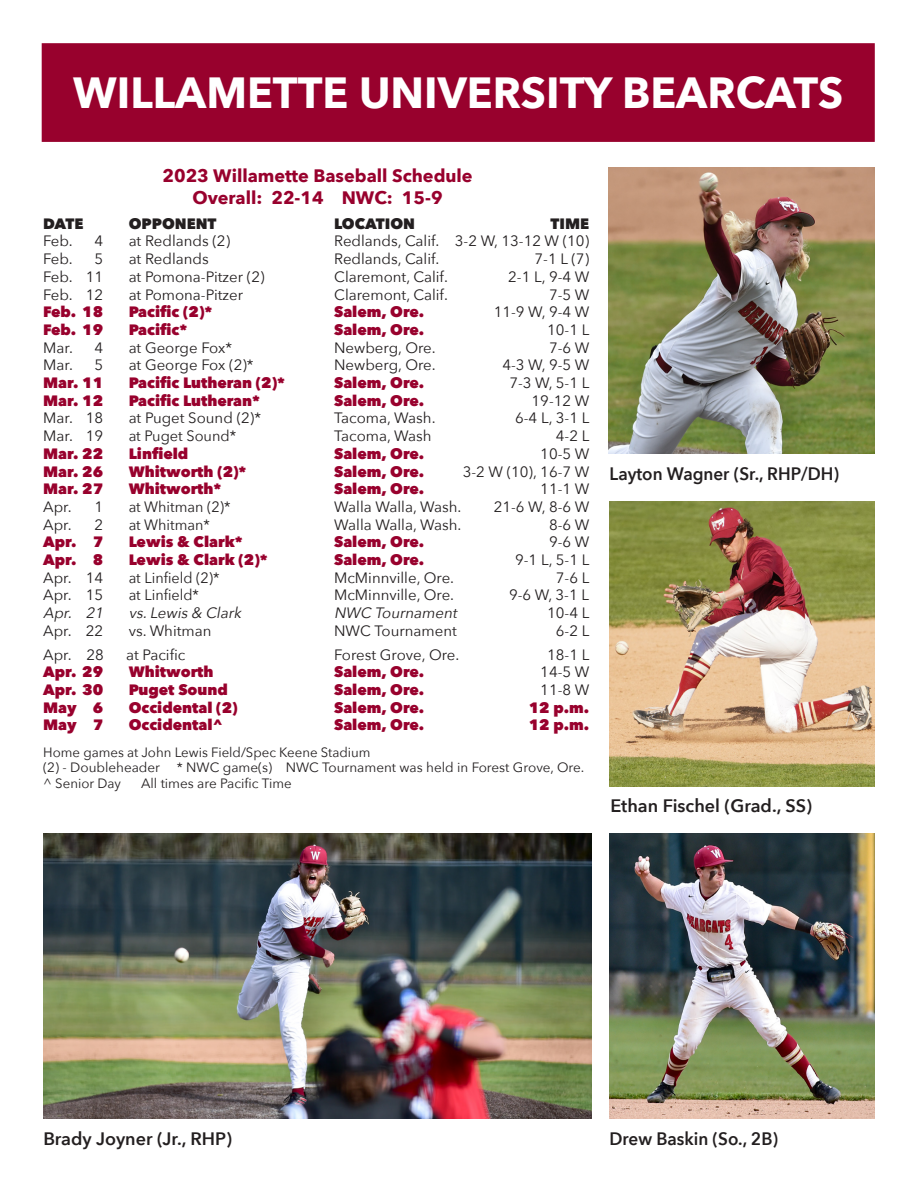
<style>
.page{position:relative;width:918px;height:1188px;background:#fff}
.page>*{position:absolute;margin:0;border:0;box-sizing:border-box;transform-origin:0 0}
.t1{font:700 43.5px "Avenir Next";color:#fff}
.t2{font:700 18px/21.6px "Avenir Next";color:#98012d;text-align:center}
.t3{font:600 18px "Avenir Next";color:#231f20}
.t4{font:600 18px "Avenir Next";color:#231f20;scale:.95 1}
.t5{font:15px "Avenir Next";color:#231f20}
.t6{font:800 15px "Avenir Next";color:#98012d}
.t7{font:15px "Avenir Next";color:#231f20;scale:.96 1}
.t8{font:italic 15px "Avenir Next";color:#231f20}
.t9{font:800 15px "Avenir Next";color:#231f20}
.t10{font:13.5px "Avenir Next";color:#231f20}
</style>
<div class="page">
<div style="left:42px;top:43px;width:833px;height:99px;background:#98012d;border:2px solid #98012d"></div>
<img style="left:43px;top:834px;width:549px;height:285px">
<img style="left:610px;top:834px;width:265px;height:285px">
<img style="left:609px;top:167px;width:266px;height:287px">
<img style="left:610px;top:501px;width:265px;height:285px">
<p class="t1" style="left:73px;top:55px;width:772px">WILLAMETTE UNIVERSITY BEARCATS</p>
<p class="t2" style="left:162px;top:165px;width:312px">2023 Willamette Baseball Schedule<br>Overall: 22-14 NWC: 15-9</p>
<p class="t9" style="left:43px;top:214px;width:42px">DATE</p>
<p class="t9" style="left:129px;top:214px;width:89px">OPPONENT</p>
<p class="t9" style="left:334px;top:214px;width:82px">LOCATION</p>
<p class="t9" style="left:550px;top:214px;width:40px">TIME</p>
<p class="t5" style="left:43px;top:229px;width:31px">Feb.</p>
<p class="t5" style="left:94px;top:229px;width:10px">4</p>
<p class="t5" style="left:129px;top:229px;width:103px">at Redlands (2)</p>
<p class="t5" style="left:334px;top:229px;width:256px">Redlands, Calif. 3-2 W, 13-12 W (10)</p>
<p class="t5" style="left:43px;top:246px;width:31px">Feb.</p>
<p class="t5" style="left:94px;top:246px;width:10px">5</p>
<p class="t5" style="left:129px;top:246px;width:82px">at Redlands</p>
<p class="t5" style="left:334px;top:246px;width:107px">Redlands, Calif.</p>
<p class="t5" style="left:535px;top:246px;width:56px">7-1 L (7)</p>
<p class="t5" style="left:43px;top:264px;width:61px">Feb. 11</p>
<p class="t5" style="left:129px;top:264px;width:137px">at Pomona-Pitzer (2)</p>
<p class="t5" style="left:334px;top:264px;width:115px">Claremont, Calif.</p>
<p class="t5" style="left:508px;top:264px;width:83px">2-1 L, 9-4 W</p>
<p class="t5" style="left:43px;top:282px;width:61px">Feb. 12</p>
<p class="t5" style="left:129px;top:282px;width:116px">at Pomona-Pitzer</p>
<p class="t5" style="left:334px;top:282px;width:115px">Claremont, Calif.</p>
<p class="t5" style="left:549px;top:282px;width:42px">7-5 W</p>
<p class="t6" style="left:43px;top:303px;width:61px">Feb. 18</p>
<p class="t6" style="left:129px;top:303px;width:85px">Pacific (2)*</p>
<p class="t6" style="left:334px;top:303px;width:92px">Salem, Ore.</p>
<p class="t5" style="left:494px;top:299px;width:97px">11-9 W, 9-4 W</p>
<p class="t6" style="left:43px;top:320px;width:61px">Feb. 19</p>
<p class="t6" style="left:129px;top:320px;width:60px">Pacific*</p>
<p class="t6" style="left:334px;top:320px;width:92px">Salem, Ore.</p>
<p class="t5" style="left:547px;top:317px;width:44px">10-1 L</p>
<p class="t5" style="left:43px;top:335px;width:31px">Mar.</p>
<p class="t5" style="left:95px;top:335px;width:10px">4</p>
<p class="t5" style="left:129px;top:335px;width:105px">at George Fox*</p>
<p class="t5" style="left:334px;top:335px;width:103px">Newberg, Ore.</p>
<p class="t5" style="left:549px;top:335px;width:42px">7-6 W</p>
<p class="t5" style="left:43px;top:352px;width:31px">Mar.</p>
<p class="t5" style="left:95px;top:352px;width:10px">5</p>
<p class="t5" style="left:129px;top:352px;width:126px">at George Fox (2)*</p>
<p class="t5" style="left:334px;top:352px;width:103px">Newberg, Ore.</p>
<p class="t5" style="left:502px;top:352px;width:88px">4-3 W, 9-5 W</p>
<p class="t6" style="left:43px;top:373px;width:61px">Mar. 11</p>
<p class="t6" style="left:129px;top:373px;width:158px">Pacific Lutheran (2)*</p>
<p class="t6" style="left:334px;top:373px;width:92px">Salem, Ore.</p>
<p class="t5" style="left:509px;top:370px;width:82px">7-3 W, 5-1 L</p>
<p class="t6" style="left:43px;top:391px;width:61px">Mar. 12</p>
<p class="t6" style="left:129px;top:391px;width:133px">Pacific Lutheran*</p>
<p class="t6" style="left:334px;top:391px;width:92px">Salem, Ore.</p>
<p class="t5" style="left:532px;top:388px;width:59px">19-12 W</p>
<p class="t5" style="left:43px;top:406px;width:61px">Mar. 18</p>
<p class="t5" style="left:129px;top:406px;width:134px">at Puget Sound (2)*</p>
<p class="t5" style="left:334px;top:406px;width:103px">Tacoma, Wash.</p>
<p class="t5" style="left:515px;top:406px;width:76px">6-4 L, 3-1 L</p>
<p class="t5" style="left:43px;top:423px;width:61px">Mar. 19</p>
<p class="t5" style="left:129px;top:423px;width:109px">at Puget Sound*</p>
<p class="t5" style="left:334px;top:423px;width:99px">Tacoma, Wash</p>
<p class="t5" style="left:556px;top:423px;width:35px">4-2 L</p>
<p class="t6" style="left:43px;top:444px;width:61px">Mar. 22</p>
<p class="t6" style="left:129px;top:444px;width:61px">Linfield</p>
<p class="t6" style="left:334px;top:444px;width:92px">Salem, Ore.</p>
<p class="t5" style="left:540px;top:441px;width:51px">10-5 W</p>
<p class="t6" style="left:43px;top:462px;width:61px">Mar. 26</p>
<p class="t6" style="left:129px;top:462px;width:119px">Whitworth (2)*</p>
<p class="t6" style="left:334px;top:462px;width:92px">Salem, Ore.</p>
<p class="t5" style="left:463px;top:459px;width:128px">3-2 W (10), 16-7 W</p>
<p class="t6" style="left:43px;top:480px;width:61px">Mar. 27</p>
<p class="t6" style="left:129px;top:480px;width:94px">Whitworth*</p>
<p class="t6" style="left:334px;top:480px;width:92px">Salem, Ore.</p>
<p class="t5" style="left:540px;top:476px;width:51px">11-1 W</p>
<p class="t5" style="left:43px;top:494px;width:30px">Apr.</p>
<p class="t5" style="left:94px;top:494px;width:10px">1</p>
<p class="t7" style="left:129px;top:494px;width:108px">at Whitman (2)*</p>
<p class="t5" style="left:334px;top:494px;width:129px">Walla Walla, Wash.</p>
<p class="t5" style="left:494px;top:494px;width:97px">21-6 W, 8-6 W</p>
<p class="t5" style="left:43px;top:512px;width:30px">Apr.</p>
<p class="t5" style="left:94px;top:512px;width:10px">2</p>
<p class="t7" style="left:129px;top:512px;width:86px">at Whitman*</p>
<p class="t5" style="left:334px;top:512px;width:129px">Walla Walla, Wash.</p>
<p class="t5" style="left:549px;top:512px;width:42px">8-6 W</p>
<p class="t6" style="left:43px;top:533px;width:61px">Apr. 7</p>
<p class="t6" style="left:129px;top:533px;width:115px">Lewis &amp; Clark*</p>
<p class="t6" style="left:334px;top:533px;width:92px">Salem, Ore.</p>
<p class="t5" style="left:549px;top:529px;width:42px">9-6 W</p>
<p class="t6" style="left:43px;top:550px;width:61px">Apr. 8</p>
<p class="t6" style="left:129px;top:550px;width:141px">Lewis &amp; Clark (2)*</p>
<p class="t6" style="left:334px;top:550px;width:92px">Salem, Ore.</p>
<p class="t5" style="left:515px;top:547px;width:76px">9-1 L, 5-1 L</p>
<p class="t5" style="left:43px;top:565px;width:61px">Apr. 14</p>
<p class="t7" style="left:129px;top:565px;width:96px">at Linfield (2)*</p>
<p class="t5" style="left:334px;top:565px;width:122px">McMinnville, Ore.</p>
<p class="t5" style="left:556px;top:565px;width:35px">7-6 L</p>
<p class="t5" style="left:43px;top:583px;width:61px">Apr. 15</p>
<p class="t7" style="left:129px;top:583px;width:75px">at Linfield*</p>
<p class="t5" style="left:334px;top:583px;width:122px">McMinnville, Ore.</p>
<p class="t5" style="left:509px;top:583px;width:82px">9-6 W, 3-1 L</p>
<p class="t8" style="left:43px;top:600px;width:66px">Apr. 21</p>
<p class="t8" style="left:129px;top:600px;width:118px">vs.Lewis&amp; Clark</p>
<p class="t8" style="left:334px;top:600px;width:128px">NWC Tournament</p>
<p class="t5" style="left:547px;top:600px;width:44px">10-4 L</p>
<p class="t5" style="left:43px;top:618px;width:61px">Apr. 22</p>
<p class="t5" style="left:129px;top:618px;width:84px">vs. Whitman</p>
<p class="t5" style="left:334px;top:618px;width:124px">NWC Tournament</p>
<p class="t5" style="left:556px;top:618px;width:35px">6-2 L</p>
<p class="t5" style="left:43px;top:642px;width:62px">Apr. 28</p>
<p class="t5" style="left:126px;top:642px;width:61px">at Pacific</p>
<p class="t5" style="left:334px;top:642px;width:127px">Forest Grove, Ore.</p>
<p class="t5" style="left:547px;top:642px;width:44px">18-1 L</p>
<p class="t6" style="left:43px;top:663px;width:61px">Apr. 29</p>
<p class="t6" style="left:129px;top:663px;width:86px">Whitworth</p>
<p class="t6" style="left:334px;top:663px;width:92px">Salem, Ore.</p>
<p class="t5" style="left:540px;top:659px;width:51px">14-5 W</p>
<p class="t6" style="left:43px;top:680px;width:61px">Apr. 30</p>
<p class="t6" style="left:129px;top:680px;width:101px">Puget Sound</p>
<p class="t6" style="left:334px;top:680px;width:92px">Salem, Ore.</p>
<p class="t5" style="left:540px;top:677px;width:51px">11-8 W</p>
<p class="t6" style="left:43px;top:698px;width:61px">May 6</p>
<p class="t6" style="left:129px;top:698px;width:110px">Occidental (2)</p>
<p class="t6" style="left:334px;top:698px;width:92px">Salem, Ore.</p>
<p class="t6" style="left:529px;top:698px;width:62px">12 p.m.</p>
<p class="t6" style="left:43px;top:716px;width:62px">May 7</p>
<p class="t6" style="left:129px;top:716px;width:96px">Occidental^</p>
<p class="t6" style="left:334px;top:716px;width:92px">Salem, Ore.</p>
<p class="t6" style="left:529px;top:716px;width:62px">12 p.m.</p>
<p class="t10" style="left:43px;top:741px;width:329px">Home games at John Lewis Field/Spec Keene Stadium</p>
<p class="t10" style="left:43px;top:756px;width:543px">(2) - Doubleheader * NWC game(s) NWC Tournament was held in Forest Grove, Ore.</p>
<p class="t10" style="left:43px;top:772px;width:79px">^ Senior Day</p>
<p class="t10" style="left:141px;top:772px;width:152px">All times are Pacific Time</p>
<p class="t4" style="left:610px;top:459px;width:243px">Layton Wagner (Sr., RHP/DH)</p>
<p class="t3" style="left:610px;top:791px;width:203px">Ethan Fischel (Grad., SS)</p>
<p class="t3" style="left:43px;top:1123px;width:190px">Brady Joyner (Jr., RHP)</p>
<p class="t4" style="left:610px;top:1123px;width:179px">Drew Baskin (So., 2B)</p>
</div>
